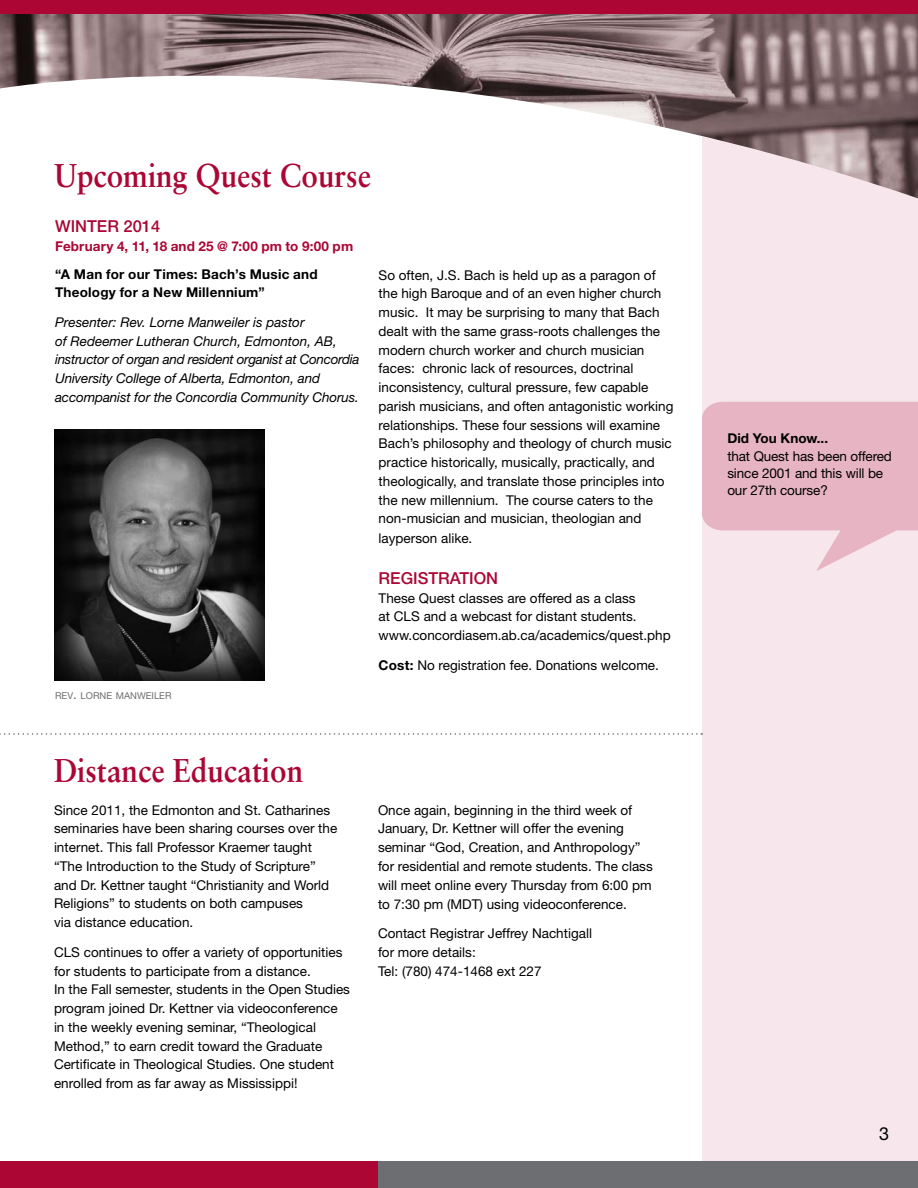
<style>
.page{position:relative;width:918px;height:1188px;background:#fff}
.page>*{position:absolute;margin:0;border:0;box-sizing:border-box;transform-origin:0 0}
.t1{font:700 33px "Sabon";color:#ab0634;scale:.9 1}
.t2{font:18px "Helvetica Neue LT Std";color:#000}
.t3{font:500 16.5px "Helvetica Neue LT Std";color:#ab0634}
.t4{font:13.5px/18.8px "Helvetica Neue LT Std";color:#000}
.t5{font:italic 13.5px/18.8px "Helvetica Neue LT Std";letter-spacing:-.01em;color:#000}
.t6{font:700 13.5px/18.8px "Helvetica Neue LT Std";letter-spacing:.015em;color:#000}
.t7{font:700 13.5px "Helvetica Neue LT Std";letter-spacing:.01em;color:#ab0634}
.t8{font:9.45px "Helvetica Neue LT Std";color:#6d6e71}
.s1{font-size:13.5px}
.s2{font-weight:700}
</style>
<div class="page">
<div style="left:702px;top:0;width:216px;height:1188px;background:#f7e6eb"></div>
<img style="left:0;top:14px;width:918px;height:184px">
<div style="left:0;top:1161px;width:384px;height:27px;background:#ab0634"></div>
<div style="left:378px;top:1161px;width:540px;height:27px;background:#6d6e71"></div>
<div style="left:0;top:0;width:918px;height:14px;background:#ab0634"></div>
<svg style="left:0;top:733px;width:702px;height:2px"></svg>
<img style="left:54px;top:430px;width:210px;height:250px">
<svg style="left:702px;top:402px;width:216px;height:169px"></svg>
<h1 class="t1" style="left:54px;top:156px;width:354px">Upcoming Quest Course</h1>
<p class="t3" style="left:55px;top:216px;width:107px">WINTER 2014</p>
<p class="t7" style="left:55px;top:237px;width:300px">February 4, 11, 18 and 25 @ 7:00 pm to 9:00 pm</p>
<p class="t6" style="left:55px;top:264px;width:264px">“A Man for our Times: Bach’s Music and<br>Theology for a New Millennium”</p>
<p class="t5" style="left:55px;top:313px;width:306px">Presenter: Rev. Lorne Manweiler is pastor<br>of Redeemer Lutheran Church, Edmonton, AB, instructor of organ and resident organist at Concordia University College of Alberta, Edmonton, and accompanist for the Concordia Community Chorus.</p>
<p class="t8" style="left:55px;top:690px;width:118px">REV<span class="s1">.</span> LORNE MANWEILER</p>
<p class="t4" style="left:379px;top:265px;width:296px">So often, J.S. Bach is held up as a paragon of the high Baroque and of an even higher church music. It may be surprising to many that Bach dealt with the same grass-roots challenges the modern church worker and church musician faces: chronic lack of resources, doctrinal inconsistency, cultural pressure, few capable parish musicians, and often antagonistic working relationships. These four sessions will examine Bach’s philosophy and theology of church music practice historically, musically, practically, and theologically, and translate those principles into the new millennium. The course caters to the non-musician and musician, theologian and layperson alike.</p>
<p class="t3" style="left:379px;top:568px;width:121px">REGISTRATION</p>
<p class="t4" style="left:379px;top:588px;width:294px">These Quest classes are offered as a class<br>at CLS and a webcast for distant students. www.concordiasem.ab.ca/academics/quest.php</p>
<p class="t4" style="left:379px;top:655px;width:282px"><span class="s2">Cost:</span> No registration fee. Donations welcome.</p>
<h1 class="t1" style="left:54px;top:750px;width:278px">Distance Education</h1>
<p class="t4" style="left:54px;top:800px;width:285px">Since 2011, the Edmonton and St. Catharines seminaries have been sharing courses over the internet. This fall Professor Kraemer taught “The Introduction to the Study of Scripture” and Dr. Kettner taught “Christianity and World Religions” to students on both campuses<br>via distance education.</p>
<p class="t4" style="left:54px;top:942px;width:298px">CLS continues to offer a variety of opportunities for students to participate from a distance.<br>In the Fall semester, students in the Open Studies program joined Dr. Kettner via videoconference in the weekly evening seminar, “Theological Method,” to earn credit toward the Graduate Certificate in Theological Studies. One student enrolled from as far away as Mississippi!</p>
<p class="t4" style="left:378px;top:800px;width:276px">Once again, beginning in the third week of January, Dr. Kettner will offer the evening seminar “God, Creation, and Anthropology” for residential and remote students. The class will meet online every Thursday from 6:00 pm to 7:30 pm (MDT) using videoconference.</p>
<p class="t4" style="left:378px;top:924px;width:216px">Contact Registrar Jeffrey Nachtigall for more details:<br>Tel: (780) 474-1468 ext 227</p>
<p class="t6" style="left:727px;top:429px;width:102px">Did You Know...</p>
<p class="t4" style="left:727px;top:447px;width:166px;line-height:17.2px">that Quest has been offered since 2001 and this will be our 27th course?</p>
<h2 class="t2" style="left:879px;top:1123px;width:12px">3</h2>
</div>
